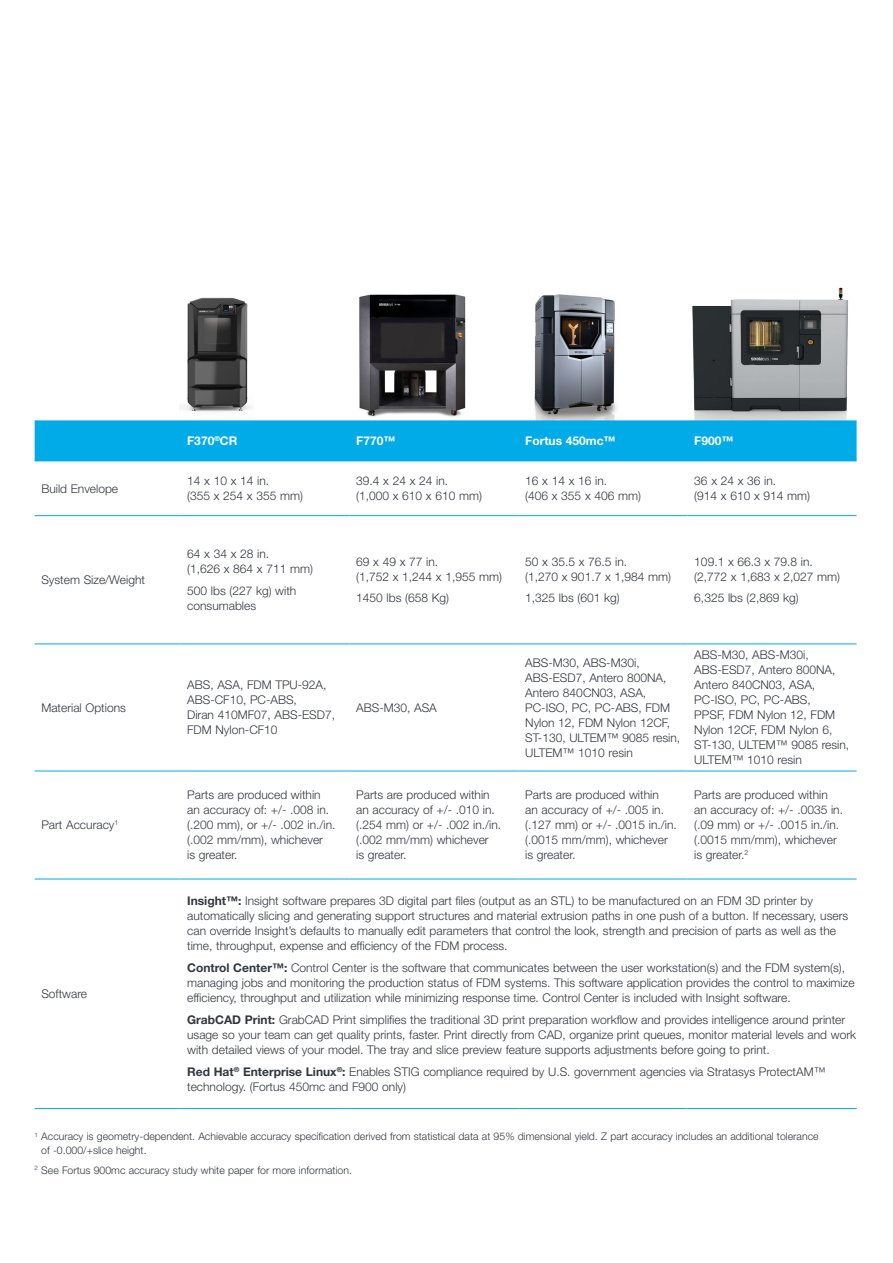
<style>
.page{position:relative;width:893px;height:1263px;background:#fff}
.page>*{position:absolute;margin:0;border:0;box-sizing:border-box;transform-origin:0 0}
.t1{font:300 12px/15px "Helvetica Neue LT Std";color:#323640}
.t2{font:700 12px "Helvetica Neue LT Std";color:#fff}
.t3{font:300 10.5px/13.5px "Helvetica Neue LT Std";color:#323640}
.s1{font-weight:700}
</style>
<div class="page">
<img style="left:181px;top:297px;width:70px;height:115px">
<img style="left:534px;top:294px;width:83px;height:126px">
<img style="left:692px;top:287px;width:156px;height:133px">
<img style="left:359px;top:294px;width:107px;height:123px">
<div style="left:35px;top:420px;width:822px;height:42px;background:#00abe7"></div>
<svg style="left:35px;top:516px;width:822px;height:363px"></svg>
<hr style="left:35px;top:515px;width:145px;height:1px;background:#00abe7">
<hr style="left:180px;top:515px;width:169px;height:1px;background:#00abe7">
<hr style="left:518px;top:515px;width:170px;height:1px;background:#00abe7">
<hr style="left:688px;top:515px;width:169px;height:1px;background:#00abe7">
<hr style="left:35px;top:643px;width:145px;height:1px;background:#00abe7">
<hr style="left:180px;top:643px;width:169px;height:1px;background:#00abe7">
<hr style="left:518px;top:643px;width:170px;height:1px;background:#00abe7">
<hr style="left:688px;top:643px;width:169px;height:1px;background:#00abe7">
<hr style="left:35px;top:771px;width:145px;height:1px;background:#00abe7">
<hr style="left:180px;top:771px;width:169px;height:1px;background:#00abe7">
<hr style="left:518px;top:771px;width:170px;height:1px;background:#00abe7">
<hr style="left:688px;top:771px;width:169px;height:1px;background:#00abe7">
<hr style="left:35px;top:879px;width:145px;height:1px;background:#00abe7">
<hr style="left:35px;top:1108px;width:145px;height:1px;background:#00abe7">
<hr style="left:180px;top:879px;width:169px;height:1px;background:#00abe7">
<hr style="left:180px;top:1108px;width:169px;height:1px;background:#00abe7">
<hr style="left:349px;top:1108px;width:169px;height:1px;background:#00abe7">
<hr style="left:518px;top:1108px;width:170px;height:1px;background:#00abe7">
<hr style="left:688px;top:1108px;width:169px;height:1px;background:#00abe7">
<hr style="left:518px;top:879px;width:170px;height:1px;background:#00abe7">
<hr style="left:688px;top:879px;width:169px;height:1px;background:#00abe7">
<hr style="left:349px;top:515px;width:169px;height:1px;background:#00abe7">
<hr style="left:349px;top:643px;width:169px;height:1px;background:#00abe7">
<hr style="left:349px;top:771px;width:169px;height:1px;background:#00abe7">
<hr style="left:349px;top:879px;width:169px;height:1px;background:#00abe7">
<p class="t2" style="left:187px;top:434px;width:52px">F370<sup>®</sup>CR</p>
<p class="t2" style="left:356px;top:434px;width:41px">F770™</p>
<p class="t2" style="left:525px;top:434px;width:92px">Fortus 450mc™</p>
<p class="t2" style="left:694px;top:434px;width:41px">F900™</p>
<p class="t1" style="left:41px;top:481px;width:78px">Build Envelope</p>
<p class="t1" style="left:187px;top:473px;width:117px">14 x 10 x 14 in.<br>(355 x 254 x 355 mm)</p>
<p class="t1" style="left:356px;top:473px;width:127px">39.4 x 24 x 24 in. (1,000 x 610 x 610 mm)</p>
<p class="t1" style="left:525px;top:473px;width:117px">16 x 14 x 16 in.<br>(406 x 355 x 406 mm)</p>
<p class="t1" style="left:694px;top:473px;width:117px">36 x 24 x 36 in.<br>(914 x 610 x 914 mm)</p>
<p class="t1" style="left:41px;top:572px;width:105px">System Size/Weight</p>
<p class="t1" style="left:41px;top:700px;width:86px">Material Options</p>
<p class="t1" style="left:41px;top:817px;width:78px">Part Accuracy<sup>1</sup></p>
<p class="t1" style="left:187px;top:546px;width:127px">64 x 34 x 28 in.<br>(1,626 x 864 x 711 mm)</p>
<p class="t1" style="left:187px;top:583px;width:111px">500 lbs (227 kg) with consumables</p>
<p class="t1" style="left:356px;top:554px;width:147px">69 x 49 x 77 in.<br>(1,752 x 1,244 x 1,955 mm)</p>
<p class="t1" style="left:356px;top:590px;width:94px">1450 lbs (658 Kg)</p>
<p class="t1" style="left:187px;top:677px;width:149px">ABS, ASA, FDM TPU-92A,<br>ABS-CF10, PC-ABS,<br>Diran 410MF07, ABS-ESD7,<br>FDM Nylon-CF10</p>
<p class="t1" style="left:356px;top:700px;width:82px">ABS-M30, ASA</p>
<p class="t1" style="left:525px;top:554px;width:147px">50 x 35.5 x 76.5 in.<br>(1,270 x 901.7 x 1,984 mm)</p>
<p class="t1" style="left:525px;top:590px;width:96px">1,325 lbs (601 kg)</p>
<p class="t1" style="left:694px;top:554px;width:147px">109.1 x 66.3 x 79.8 in. (2,772 x 1,683 x 2,027 mm)</p>
<p class="t1" style="left:694px;top:590px;width:106px">6,325 lbs (2,869 kg)</p>
<p class="t1" style="left:525px;top:655px;width:156px">ABS-M30, ABS-M30i,<br>ABS-ESD7, Antero 800NA,<br>Antero 840CN03, ASA,<br>PC-ISO, PC, PC-ABS, FDM<br>Nylon 12, FDM Nylon 12CF,<br>ST-130, ULTEM™ 9085 resin,<br>ULTEM™ 1010 resin</p>
<p class="t1" style="left:694px;top:647px;width:156px">ABS-M30, ABS-M30i,<br>ABS-ESD7, Antero 800NA,<br>Antero 840CN03, ASA,<br>PC-ISO, PC, PC-ABS,<br>PPSF, FDM Nylon 12, FDM<br>Nylon 12CF, FDM Nylon 6,<br>ST-130, ULTEM™ 9085 resin,<br>ULTEM™ 1010 resin</p>
<p class="t1" style="left:187px;top:787px;width:150px">Parts are produced within an accuracy of: +/- .008 in. (.200 mm), or +/- .002 in./in. (.002 mm/mm), whichever<br>is greater.</p>
<p class="t1" style="left:356px;top:787px;width:146px">Parts are produced within an accuracy of +/- .010 in. (.254 mm) or +/- .002 in./in. (.002 mm/mm) whichever<br>is greater.</p>
<p class="t1" style="left:525px;top:787px;width:153px">Parts are produced within<br>an accuracy of +/- .005 in. (.127 mm) or +/- .0015 in./in. (.0015 mm/mm), whichever is greater.</p>
<p class="t1" style="left:694px;top:787px;width:150px">Parts are produced within an accuracy of: +/- .0035 in. (.09 mm) or +/- .0015 in./in. (.0015 mm/mm), whichever is greater.<sup>2</sup></p>
<p class="t1" style="left:187px;top:893px;width:663px"><span class="s1">Insight™:</span> Insight software prepares 3D digital part files (output as an STL) to be manufactured on an FDM 3D printer by automatically slicing and generating support structures and material extrusion paths in one push of a button. If necessary, users can override Insight’s defaults to manually edit parameters that control the look, strength and precision of parts as well as the time, throughput, expense and efficiency of the FDM process.</p>
<p class="t1" style="left:187px;top:960px;width:669px"><span class="s1">Control Center™:</span> Control Center is the software that communicates between the user workstation(s) and the FDM system(s), managing jobs and monitoring the production status of FDM systems. This software application provides the control to maximize efficiency, throughput and utilization while minimizing response time. Control Center is included with Insight software.</p>
<p class="t1" style="left:187px;top:1012px;width:670px"><span class="s1">GrabCAD Print:</span> GrabCAD Print simplifies the traditional 3D print preparation workflow and provides intelligence around printer usage so your team can get quality prints, faster. Print directly from CAD, organize print queues, monitor material levels and work with detailed views of your model. The tray and slice preview feature supports adjustments before going to print.</p>
<p class="t1" style="left:187px;top:1064px;width:640px"><span class="s1">Red Hat</span><sup>®</sup> <span class="s1">Enterprise Linux</span><sup>®</sup><span class="s1">:</span> Enables STIG compliance required by U.S. government agencies via Stratasys ProtectAM™ technology. (Fortus 450mc and F900 only)</p>
<p class="t3" style="left:41px;top:1129px;width:779px;text-indent:-7px"><sup>1</sup> Accuracy is geometry-dependent. Achievable accuracy specification derived from statistical data at 95% dimensional yield. Z part accuracy includes an additional tolerance of -0.000/+slice height.</p>
<p class="t3" style="left:35px;top:1163px;width:319px"><sup>2</sup> See Fortus 900mc accuracy study white paper for more information.</p>
<p class="t1" style="left:41px;top:986px;width:47px">Software</p>
</div>
